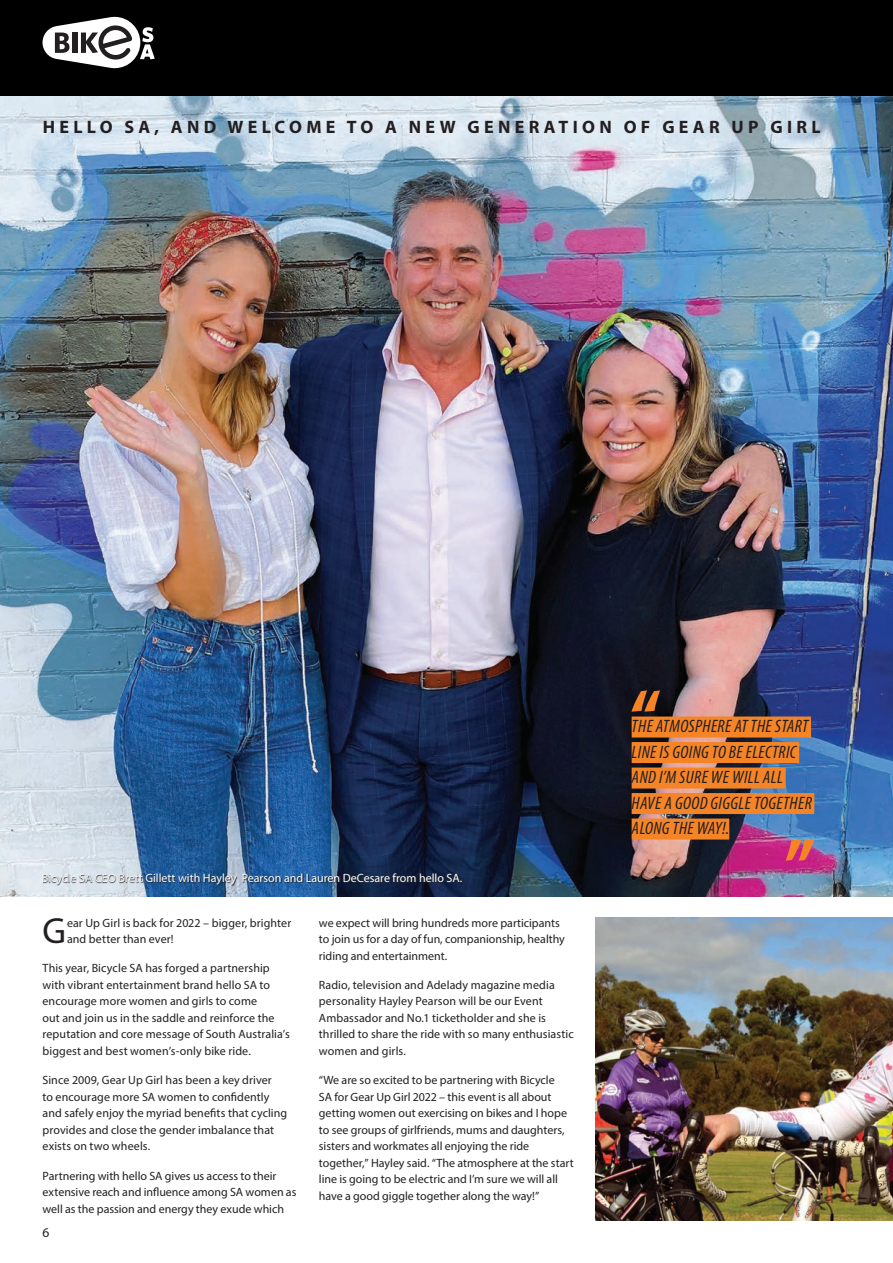
<style>
.page{position:relative;width:893px;height:1263px;background:#fff}
.page>*{position:absolute;margin:0;border:0;box-sizing:border-box;transform-origin:0 0}
.t1{font:36.45px "Myriad Pro";color:#231f20}
.t2{font:italic condensed 18px/25.5px "Myriad Pro";letter-spacing:.02em;color:#231f20}
.t3{font:700 18px "Myriad Pro";letter-spacing:.24em;color:#231f20}
.t4{font:13.5px "Myriad Pro";color:#231f20}
.t5{font:12px/16.5px "Myriad Pro";letter-spacing:.005em;color:#231f20}
.t6{font:12px "Myriad Pro";color:#fff}
</style>
<div class="page">
<img style="left:0;top:96px;width:893px;height:800px">
<img style="left:595px;top:918px;width:298px;height:302px">
<div style="left:632px;top:716px;width:179px;height:21px;background:#f58427"></div>
<div style="left:632px;top:742px;width:167px;height:21px;background:#f58427"></div>
<div style="left:632px;top:767px;width:154px;height:21px;background:#f58427"></div>
<div style="left:632px;top:793px;width:182px;height:21px;background:#f58427"></div>
<div style="left:632px;top:818px;width:97px;height:21px;background:#f58427"></div>
<svg style="left:631px;top:690px;width:29px;height:22px"></svg>
<svg style="left:786px;top:839px;width:28px;height:22px"></svg>
<svg style="left:43px;top:873px;width:420px;height:13px;background:#465f7e"></svg>
<div style="left:0;top:0;width:893px;height:96px;background:#000001"></div>
<svg style="left:43px;top:17px;width:112px;height:51px"></svg>
<h2 class="t3" style="left:43px;top:115px;width:780px">HELLO SA, AND WELCOME TO A NEW GENERATION OF GEAR UP GIRL</h2>
<p class="t6" style="left:42px;top:871px;width:422px">Bicycle SA CEO Brett Gillett with Hayley Pearson and Lauren DeCesare from hello SA.</p>
<h1 class="t1" style="left:43px;top:908px;width:25px">G</h1>
<p class="t5" style="left:67px;top:914px;width:226px">ear Up Girl is back for 2022 – bigger, brighter and better than ever!</p>
<p class="t5" style="left:43px;top:960px;width:249px">This year, Bicycle SA has forged a partnership with vibrant entertainment brand hello SA to encourage more women and girls to come<br>out and join us in the saddle and reinforce the reputation and core message of South Australia’s biggest and best women’s-only bike ride.</p>
<p class="t5" style="left:43px;top:1072px;width:246px">Since 2009, Gear Up Girl has been a key driver<br>to encourage more SA women to confidently and safely enjoy the myriad benefits that cycling provides and close the gender imbalance that exists on two wheels.</p>
<p class="t5" style="left:43px;top:1167px;width:255px">Partnering with hello SA gives us access to their extensive reach and influence among SA women as well as the passion and energy they exude which</p>
<p class="t4" style="left:43px;top:1224px;width:8px">6</p>
<p class="t5" style="left:319px;top:914px;width:247px">we expect will bring hundreds more participants to join us for a day of fun, companionship, healthy riding and entertainment.</p>
<p class="t5" style="left:319px;top:976px;width:256px">Radio, television and Adelady magazine media personality Hayley Pearson will be our Event Ambassador and No.1 ticketholder and she is thrilled to share the ride with so many enthusiastic women and girls.</p>
<p class="t5" style="left:319px;top:1072px;width:256px">“We are so excited to be partnering with Bicycle<br>SA for Gear Up Girl 2022 – this event is all about getting women out exercising on bikes and I hope to see groups of girlfriends, mums and daughters, sisters and workmates all enjoying the ride together,” Hayley said. “The atmosphere at the start line is going to be electric and I’m sure we will all have a good giggle together along the way!”</p>
<h2 class="t2" style="left:632px;top:713px;width:182px">THE ATMOSPHERE AT THE START<br>LINE IS GOING TO BE ELECTRIC<br>AND I’M SURE WE WILL ALL<br>HAVE A GOOD GIGGLE TOGETHER<br>ALONG THE WAY!.</h2>
</div>
